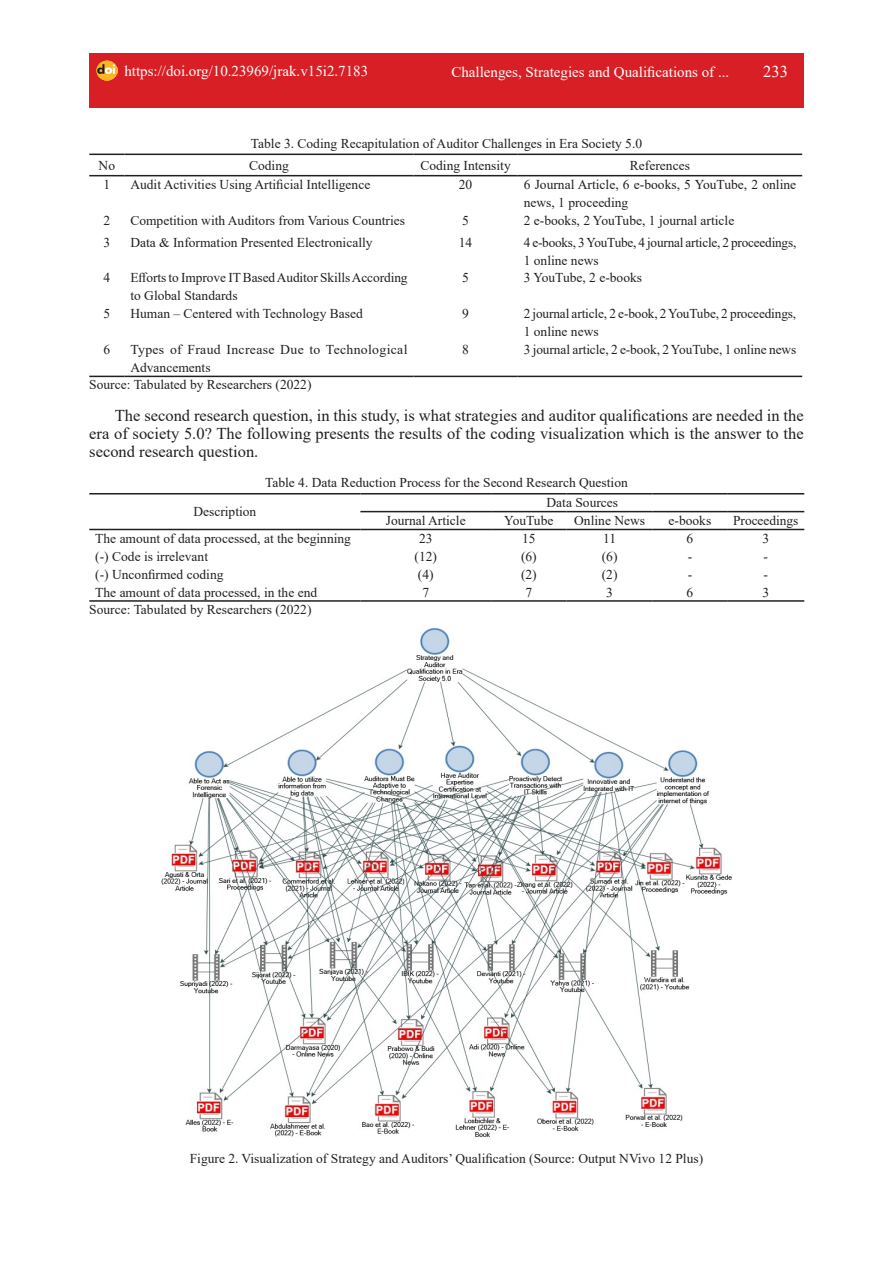
<style>
.page{position:relative;width:893px;height:1263px;background:#fff}
.page>*{position:absolute;margin:0;border:0;box-sizing:border-box;transform-origin:0 0}
.isi_paragraf{font:16.5px/18px "Times New Roman";color:#231f20;text-align:justify}
.t1{font:16.5px "Times New Roman";color:#fff}
.t2{font:15px "Times New Roman";color:#fff}
.teks_table{font:13.5px/18px "Times New Roman";color:#231f20}
.teks_table-2{font:13.5px/18px "Times New Roman";letter-spacing:.025em;color:#231f20}
</style>
<div class="page">
<div style="left:89px;top:53px;width:715px;height:55px;background:#d91f26"></div>
<img style="left:97px;top:60px;width:20px;height:21px">
<hr style="left:89px;top:154px;width:35px;height:1px;background:#231f20">
<hr style="left:124px;top:154px;width:290px;height:1px;background:#231f20">
<hr style="left:414px;top:154px;width:104px;height:1px;background:#231f20">
<hr style="left:518px;top:154px;width:284px;height:1px;background:#231f20">
<hr style="left:89px;top:175px;width:35px;height:1px;background:#231f20">
<hr style="left:124px;top:175px;width:290px;height:1px;background:#231f20">
<hr style="left:414px;top:175px;width:104px;height:1px;background:#231f20">
<hr style="left:518px;top:175px;width:284px;height:1px;background:#231f20">
<hr style="left:89px;top:376px;width:35px;height:1px;background:#231f20">
<hr style="left:124px;top:376px;width:290px;height:1px;background:#231f20">
<hr style="left:414px;top:376px;width:104px;height:1px;background:#231f20">
<hr style="left:518px;top:376px;width:284px;height:1px;background:#231f20">
<hr style="left:89px;top:600px;width:271px;height:2px;background:#231f20">
<hr style="left:360px;top:600px;width:131px;height:2px;background:#231f20">
<hr style="left:491px;top:600px;width:76px;height:2px;background:#231f20">
<hr style="left:567px;top:600px;width:86px;height:2px;background:#231f20">
<hr style="left:653px;top:600px;width:74px;height:2px;background:#231f20">
<hr style="left:727px;top:600px;width:77px;height:2px;background:#231f20">
<hr style="left:89px;top:529px;width:271px;height:1px;background:#231f20">
<hr style="left:360px;top:529px;width:131px;height:1px;background:#231f20">
<hr style="left:491px;top:529px;width:76px;height:1px;background:#231f20">
<hr style="left:567px;top:529px;width:86px;height:1px;background:#231f20">
<hr style="left:653px;top:529px;width:74px;height:1px;background:#231f20">
<hr style="left:727px;top:529px;width:77px;height:1px;background:#231f20">
<hr style="left:89px;top:493px;width:271px;height:1px;background:#231f20">
<hr style="left:360px;top:493px;width:131px;height:1px;background:#231f20">
<hr style="left:491px;top:493px;width:76px;height:1px;background:#231f20">
<hr style="left:567px;top:493px;width:86px;height:1px;background:#231f20">
<hr style="left:653px;top:493px;width:74px;height:1px;background:#231f20">
<hr style="left:727px;top:493px;width:77px;height:1px;background:#231f20">
<hr style="left:360px;top:511px;width:131px;height:1px;background:#231f20">
<hr style="left:491px;top:511px;width:76px;height:1px;background:#231f20">
<hr style="left:567px;top:511px;width:86px;height:1px;background:#231f20">
<hr style="left:653px;top:511px;width:74px;height:1px;background:#231f20">
<hr style="left:727px;top:511px;width:77px;height:1px;background:#231f20">
<img style="left:161px;top:628px;width:571px;height:509px">
<p class="t2" style="left:124px;top:60px;width:245px">https://doi.org/10.23969/jrak.v15i2.7183</p>
<p class="t2" style="left:451px;top:61px;width:279px">Challenges, Strategies and Qualifications of ...</p>
<p class="t1" style="left:763px;top:60px;width:26px">233</p>
<p class="teks_table" style="left:251px;top:134px;width:393px">Table 3. Coding Recapitulation of Auditor Challenges in Era Society 5.0</p>
<p class="teks_table" style="left:99px;top:156px;width:18px">No</p>
<p class="teks_table" style="left:249px;top:156px;width:41px">Coding</p>
<p class="teks_table" style="left:420px;top:156px;width:92px">Coding Intensity</p>
<p class="teks_table" style="left:630px;top:156px;width:61px">References</p>
<p class="teks_table" style="left:103px;top:175px;width:8px">1</p>
<p class="teks_table" style="left:130px;top:175px;width:241px">Audit Activities Using Artificial Intelligence</p>
<p class="teks_table" style="left:459px;top:175px;width:15px">20</p>
<p class="teks_table" style="left:524px;top:175px;width:274px">6 Journal Article, 6 e-books, 5 YouTube, 2 online news, 1 proceeding</p>
<p class="teks_table" style="left:103px;top:211px;width:8px">2</p>
<p class="teks_table" style="left:130px;top:211px;width:276px">Competition with Auditors from Various Countries</p>
<p class="teks_table" style="left:462px;top:211px;width:8px">5</p>
<p class="teks_table" style="left:524px;top:211px;width:212px">2 e-books, 2 YouTube, 1 journal article</p>
<p class="teks_table" style="left:103px;top:233px;width:8px">3</p>
<p class="teks_table" style="left:130px;top:233px;width:244px">Data &amp; Information Presented Electronically</p>
<p class="teks_table" style="left:459px;top:233px;width:15px">14</p>
<p class="teks_table" style="left:524px;top:233px;width:274px">4 e-books, 3 YouTube, 4 journal article, 2 proceedings,<br>1 online news</p>
<p class="teks_table" style="left:103px;top:268px;width:8px">4</p>
<p class="teks_table" style="left:130px;top:268px;width:279px">Efforts to Improve IT Based Auditor Skills According to Global Standards</p>
<p class="teks_table" style="left:462px;top:268px;width:8px">5</p>
<p class="teks_table" style="left:524px;top:268px;width:120px">3 YouTube, 2 e-books</p>
<p class="teks_table" style="left:103px;top:304px;width:8px">5</p>
<p class="teks_table" style="left:130px;top:304px;width:234px">Human – Centered with Technology Based</p>
<p class="teks_table" style="left:462px;top:304px;width:8px">9</p>
<p class="teks_table" style="left:524px;top:304px;width:274px">2 journal article, 2 e-book, 2 YouTube, 2 proceedings,<br>1 online news</p>
<p class="teks_table" style="left:103px;top:340px;width:8px">6</p>
<p class="teks_table-2" style="left:130px;top:340px;width:279px">Types of Fraud Increase Due to Technological<br>Advancements</p>
<p class="teks_table" style="left:462px;top:340px;width:8px">8</p>
<p class="teks_table" style="left:524px;top:340px;width:274px">3 journal article, 2 e-book, 2 YouTube, 1 online news</p>
<p class="teks_table" style="left:89px;top:375px;width:224px">Source: Tabulated by Researchers (2022)</p>
<p class="isi_paragraf" style="left:89px;top:406px;width:716px;text-indent:26px">The second research question, in this study, is what strategies and auditor qualifications are needed in the era of society 5.0? The following presents the results of the coding visualization which is the answer to the second research question.</p>
<p class="teks_table" style="left:265px;top:473px;width:364px">Table 4. Data Reduction Process for the Second Research Question</p>
<p class="teks_table" style="left:193px;top:502px;width:64px">Description</p>
<p class="teks_table" style="left:547px;top:493px;width:73px">Data Sources</p>
<p class="teks_table" style="left:386px;top:511px;width:81px">Journal Article</p>
<p class="teks_table" style="left:504px;top:511px;width:51px">YouTube</p>
<p class="teks_table" style="left:574px;top:511px;width:72px">Online News</p>
<p class="teks_table" style="left:669px;top:511px;width:44px">e-books</p>
<p class="teks_table" style="left:733px;top:511px;width:67px">Proceedings</p>
<p class="teks_table" style="left:95px;top:529px;width:257px">The amount of data processed, at the beginning</p>
<p class="teks_table" style="left:419px;top:529px;width:15px">23</p>
<p class="teks_table" style="left:522px;top:529px;width:15px">15</p>
<p class="teks_table" style="left:603px;top:529px;width:15px">11</p>
<p class="teks_table" style="left:687px;top:529px;width:8px">6</p>
<p class="teks_table" style="left:762px;top:529px;width:8px">3</p>
<p class="teks_table" style="left:95px;top:547px;width:114px">(-) Code is irrelevant</p>
<p class="teks_table" style="left:414px;top:547px;width:24px">(12)</p>
<p class="teks_table" style="left:521px;top:547px;width:17px">(6)</p>
<p class="teks_table" style="left:602px;top:547px;width:17px">(6)</p>
<p class="teks_table" style="left:688px;top:547px;width:6px">-</p>
<p class="teks_table" style="left:763px;top:547px;width:6px">-</p>
<p class="teks_table" style="left:95px;top:565px;width:130px">(-) Unconfirmed coding</p>
<p class="teks_table" style="left:418px;top:565px;width:17px">(4)</p>
<p class="teks_table" style="left:521px;top:565px;width:17px">(2)</p>
<p class="teks_table" style="left:602px;top:565px;width:17px">(2)</p>
<p class="teks_table" style="left:688px;top:565px;width:6px">-</p>
<p class="teks_table" style="left:763px;top:565px;width:6px">-</p>
<p class="teks_table" style="left:95px;top:583px;width:223px">The amount of data processed, in the end</p>
<p class="teks_table" style="left:422px;top:583px;width:8px">7</p>
<p class="teks_table" style="left:525px;top:583px;width:8px">7</p>
<p class="teks_table" style="left:606px;top:583px;width:8px">3</p>
<p class="teks_table" style="left:687px;top:583px;width:8px">6</p>
<p class="teks_table" style="left:762px;top:583px;width:8px">3</p>
<p class="teks_table" style="left:89px;top:600px;width:224px">Source: Tabulated by Researchers (2022)</p>
<p class="teks_table" style="left:190px;top:1149px;width:515px">Figure 2. Visualization of Strategy and Auditors’ Qualification (Source: Output NVivo 12 Plus)</p>
</div>
